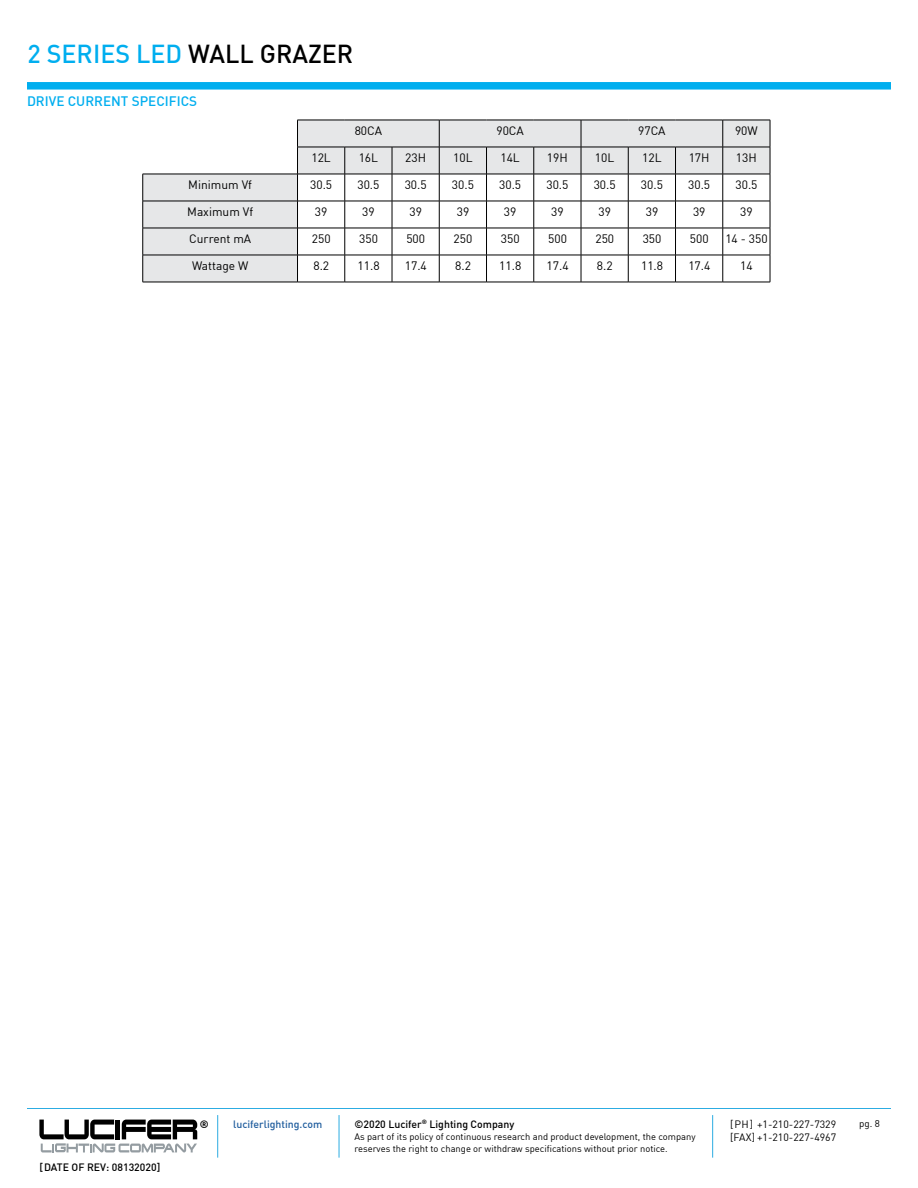
<style>
.page{position:relative;width:918px;height:1188px;background:#fff}
.page>*{position:absolute;margin:0;border:0;box-sizing:border-box;transform-origin:0 0}
.t1{font:500 25.5px "DIN";color:#00aeef}
.t2{font:500 13.5px "DIN";color:#00aeef}
.t3{font:12px "DIN";color:#000}
.t4{font:500 10.5px "DIN";color:#000}
.t5{font:10.5px "DIN";color:#000}
.t6{font:500 10.5px "DIN";color:#215e9e}
.t7{font:700 10.5px "DIN";color:#000}
.t8{font:9.75px "DIN";color:#000}
.t9{font:9.3px/12px "DIN";color:#000}
.s1{color:#000}
</style>
<div class="page">
<hr style="left:27px;top:1108px;width:864px;height:1px;background:#2cace2">
<hr style="left:217px;top:1115px;width:1px;height:43px;background:#2cace2">
<hr style="left:339px;top:1115px;width:1px;height:43px;background:#2cace2">
<hr style="left:712px;top:1115px;width:1px;height:43px;background:#2cace2">
<svg style="left:39px;top:1120px;width:158px;height:32px"></svg>
<svg style="left:143px;top:121px;width:627px;height:161px"></svg>
<hr style="left:297px;top:120px;width:48px;height:1px;background:#000">
<hr style="left:345px;top:120px;width:47px;height:1px;background:#000">
<hr style="left:392px;top:120px;width:47px;height:1px;background:#000">
<hr style="left:439px;top:120px;width:48px;height:1px;background:#000">
<hr style="left:487px;top:120px;width:47px;height:1px;background:#000">
<hr style="left:534px;top:120px;width:47px;height:1px;background:#000">
<hr style="left:581px;top:120px;width:47px;height:1px;background:#000">
<hr style="left:628px;top:120px;width:48px;height:1px;background:#000">
<hr style="left:676px;top:120px;width:47px;height:1px;background:#000">
<hr style="left:723px;top:120px;width:47px;height:1px;background:#000">
<hr style="left:297px;top:147px;width:48px;height:1px;background:#000">
<hr style="left:345px;top:147px;width:47px;height:1px;background:#000">
<hr style="left:392px;top:147px;width:47px;height:1px;background:#000">
<hr style="left:439px;top:147px;width:48px;height:1px;background:#000">
<hr style="left:487px;top:147px;width:47px;height:1px;background:#000">
<hr style="left:534px;top:147px;width:47px;height:1px;background:#000">
<hr style="left:581px;top:147px;width:47px;height:1px;background:#000">
<hr style="left:628px;top:147px;width:48px;height:1px;background:#000">
<hr style="left:676px;top:147px;width:47px;height:1px;background:#000">
<hr style="left:723px;top:147px;width:47px;height:1px;background:#000">
<hr style="left:298px;top:174px;width:47px;height:1px;background:#000">
<hr style="left:345px;top:174px;width:47px;height:1px;background:#000">
<hr style="left:392px;top:174px;width:47px;height:1px;background:#000">
<hr style="left:439px;top:174px;width:48px;height:1px;background:#000">
<hr style="left:487px;top:174px;width:47px;height:1px;background:#000">
<hr style="left:534px;top:174px;width:47px;height:1px;background:#000">
<hr style="left:581px;top:174px;width:47px;height:1px;background:#000">
<hr style="left:628px;top:174px;width:48px;height:1px;background:#000">
<hr style="left:676px;top:174px;width:47px;height:1px;background:#000">
<hr style="left:723px;top:174px;width:47px;height:1px;background:#000">
<hr style="left:298px;top:201px;width:47px;height:1px;background:#000">
<hr style="left:345px;top:201px;width:47px;height:1px;background:#000">
<hr style="left:392px;top:201px;width:47px;height:1px;background:#000">
<hr style="left:439px;top:201px;width:48px;height:1px;background:#000">
<hr style="left:487px;top:201px;width:47px;height:1px;background:#000">
<hr style="left:534px;top:201px;width:47px;height:1px;background:#000">
<hr style="left:581px;top:201px;width:47px;height:1px;background:#000">
<hr style="left:628px;top:201px;width:48px;height:1px;background:#000">
<hr style="left:676px;top:201px;width:47px;height:1px;background:#000">
<hr style="left:723px;top:201px;width:47px;height:1px;background:#000">
<hr style="left:298px;top:228px;width:47px;height:1px;background:#000">
<hr style="left:345px;top:228px;width:47px;height:1px;background:#000">
<hr style="left:392px;top:228px;width:47px;height:1px;background:#000">
<hr style="left:439px;top:228px;width:48px;height:1px;background:#000">
<hr style="left:487px;top:228px;width:47px;height:1px;background:#000">
<hr style="left:534px;top:228px;width:47px;height:1px;background:#000">
<hr style="left:581px;top:228px;width:47px;height:1px;background:#000">
<hr style="left:628px;top:228px;width:48px;height:1px;background:#000">
<hr style="left:676px;top:228px;width:47px;height:1px;background:#000">
<hr style="left:723px;top:228px;width:47px;height:1px;background:#000">
<hr style="left:298px;top:255px;width:47px;height:1px;background:#000">
<hr style="left:345px;top:255px;width:47px;height:1px;background:#000">
<svg style="left:345px;top:147px;width:1px;height:135px"></svg>
<hr style="left:392px;top:255px;width:47px;height:1px;background:#000">
<svg style="left:392px;top:147px;width:1px;height:135px"></svg>
<hr style="left:439px;top:255px;width:48px;height:1px;background:#000">
<svg style="left:439px;top:120px;width:1px;height:162px"></svg>
<hr style="left:487px;top:255px;width:47px;height:1px;background:#000">
<svg style="left:486px;top:147px;width:1px;height:135px"></svg>
<hr style="left:534px;top:255px;width:47px;height:1px;background:#000">
<svg style="left:534px;top:147px;width:1px;height:135px"></svg>
<hr style="left:581px;top:255px;width:47px;height:1px;background:#000">
<svg style="left:581px;top:120px;width:1px;height:162px"></svg>
<hr style="left:628px;top:255px;width:48px;height:1px;background:#000">
<svg style="left:628px;top:147px;width:1px;height:135px"></svg>
<hr style="left:676px;top:255px;width:47px;height:1px;background:#000">
<svg style="left:675px;top:147px;width:1px;height:135px"></svg>
<hr style="left:723px;top:255px;width:47px;height:1px;background:#000">
<svg style="left:723px;top:120px;width:1px;height:162px"></svg>
<svg style="left:770px;top:120px;width:1px;height:162px"></svg>
<hr style="left:298px;top:282px;width:47px;height:1px;background:#000">
<hr style="left:345px;top:282px;width:47px;height:1px;background:#000">
<hr style="left:392px;top:282px;width:47px;height:1px;background:#000">
<hr style="left:439px;top:282px;width:48px;height:1px;background:#000">
<hr style="left:487px;top:282px;width:47px;height:1px;background:#000">
<hr style="left:534px;top:282px;width:47px;height:1px;background:#000">
<hr style="left:581px;top:282px;width:47px;height:1px;background:#000">
<hr style="left:628px;top:282px;width:48px;height:1px;background:#000">
<hr style="left:676px;top:282px;width:47px;height:1px;background:#000">
<hr style="left:723px;top:282px;width:47px;height:1px;background:#000">
<hr style="left:143px;top:174px;width:155px;height:1px;background:#000">
<hr style="left:143px;top:201px;width:155px;height:1px;background:#000">
<hr style="left:143px;top:228px;width:155px;height:1px;background:#000">
<hr style="left:143px;top:255px;width:155px;height:1px;background:#000">
<svg style="left:142px;top:174px;width:1px;height:108px"></svg>
<svg style="left:297px;top:120px;width:1px;height:162px"></svg>
<hr style="left:143px;top:282px;width:155px;height:1px;background:#000">
<div style="left:27px;top:82px;width:864px;height:8px;background:#00aeef"></div>
<h1 class="t1" style="left:28px;top:38px;width:327px">2 SERIES LED <span class="s1">WALL GRAZER</span></h1>
<p class="t2" style="left:27px;top:92px;width:172px">DRIVE CURRENT SPECIFICS</p>
<p class="t3" style="left:355px;top:124px;width:29px">80CA</p>
<p class="t3" style="left:496px;top:124px;width:29px">90CA</p>
<p class="t3" style="left:638px;top:124px;width:29px">97CA</p>
<p class="t3" style="left:735px;top:124px;width:24px">90W</p>
<p class="t3" style="left:311px;top:151px;width:21px">12L</p>
<p class="t3" style="left:359px;top:151px;width:21px">16L</p>
<p class="t3" style="left:405px;top:151px;width:22px">23H</p>
<p class="t3" style="left:453px;top:151px;width:21px">10L</p>
<p class="t3" style="left:500px;top:151px;width:21px">14L</p>
<p class="t3" style="left:547px;top:151px;width:22px">19H</p>
<p class="t3" style="left:595px;top:151px;width:21px">10L</p>
<p class="t3" style="left:642px;top:151px;width:21px">12L</p>
<p class="t3" style="left:689px;top:151px;width:22px">17H</p>
<p class="t3" style="left:736px;top:151px;width:22px">13H</p>
<p class="t3" style="left:188px;top:178px;width:65px">Minimum Vf</p>
<p class="t3" style="left:310px;top:178px;width:24px">30.5</p>
<p class="t3" style="left:357px;top:178px;width:24px">30.5</p>
<p class="t3" style="left:405px;top:178px;width:24px">30.5</p>
<p class="t3" style="left:452px;top:178px;width:24px">30.5</p>
<p class="t3" style="left:499px;top:178px;width:24px">30.5</p>
<p class="t3" style="left:546px;top:178px;width:24px">30.5</p>
<p class="t3" style="left:594px;top:178px;width:24px">30.5</p>
<p class="t3" style="left:641px;top:178px;width:24px">30.5</p>
<p class="t3" style="left:688px;top:178px;width:24px">30.5</p>
<p class="t3" style="left:735px;top:178px;width:24px">30.5</p>
<p class="t3" style="left:187px;top:205px;width:68px">Maximum Vf</p>
<p class="t3" style="left:315px;top:205px;width:14px">39</p>
<p class="t3" style="left:362px;top:205px;width:14px">39</p>
<p class="t3" style="left:409px;top:205px;width:14px">39</p>
<p class="t3" style="left:457px;top:205px;width:14px">39</p>
<p class="t3" style="left:504px;top:205px;width:14px">39</p>
<p class="t3" style="left:551px;top:205px;width:14px">39</p>
<p class="t3" style="left:599px;top:205px;width:14px">39</p>
<p class="t3" style="left:646px;top:205px;width:14px">39</p>
<p class="t3" style="left:693px;top:205px;width:14px">39</p>
<p class="t3" style="left:740px;top:205px;width:14px">39</p>
<p class="t3" style="left:189px;top:232px;width:64px">Current mA</p>
<p class="t3" style="left:312px;top:232px;width:20px">250</p>
<p class="t3" style="left:359px;top:232px;width:20px">350</p>
<p class="t3" style="left:406px;top:232px;width:20px">500</p>
<p class="t3" style="left:454px;top:232px;width:20px">250</p>
<p class="t3" style="left:501px;top:232px;width:20px">350</p>
<p class="t3" style="left:548px;top:232px;width:20px">500</p>
<p class="t3" style="left:595px;top:232px;width:20px">250</p>
<p class="t3" style="left:643px;top:232px;width:20px">350</p>
<p class="t3" style="left:690px;top:232px;width:20px">500</p>
<p class="t3" style="left:725px;top:232px;width:44px">14 - 350</p>
<p class="t3" style="left:192px;top:259px;width:58px">Wattage W</p>
<p class="t3" style="left:313px;top:259px;width:17px">8.2</p>
<p class="t3" style="left:358px;top:259px;width:24px">11.8</p>
<p class="t3" style="left:405px;top:259px;width:24px">17.4</p>
<p class="t3" style="left:455px;top:259px;width:17px">8.2</p>
<p class="t3" style="left:499px;top:259px;width:24px">11.8</p>
<p class="t3" style="left:547px;top:259px;width:24px">17.4</p>
<p class="t3" style="left:597px;top:259px;width:17px">8.2</p>
<p class="t3" style="left:641px;top:259px;width:24px">11.8</p>
<p class="t3" style="left:688px;top:259px;width:24px">17.4</p>
<p class="t3" style="left:740px;top:259px;width:14px">14</p>
<p class="t4" style="left:39px;top:1161px;width:122px">[DATE OF REV: 08132020]</p>
<p class="t7" style="left:200px;top:1117px;width:10px">®</p>
<p class="t6" style="left:233px;top:1117px;width:91px">luciferlighting.com</p>
<p class="t4" style="left:354px;top:1117px;width:161px">©2020 Lucifer<sup>®</sup> Lighting Company</p>
<p class="t9" style="left:354px;top:1130px;width:343px">As part of its policy of continuous research and product development, the company reserves the right to change or withdraw specifications without prior notice.</p>
<p class="t5" style="left:730px;top:1117px;width:108px">[PH] +1-210-227-7329</p>
<p class="t8" style="left:859px;top:1118px;width:22px">pg. 8</p>
<p class="t5" style="left:730px;top:1131px;width:108px">[FAX] +1-210-227-4967</p>
</div>
